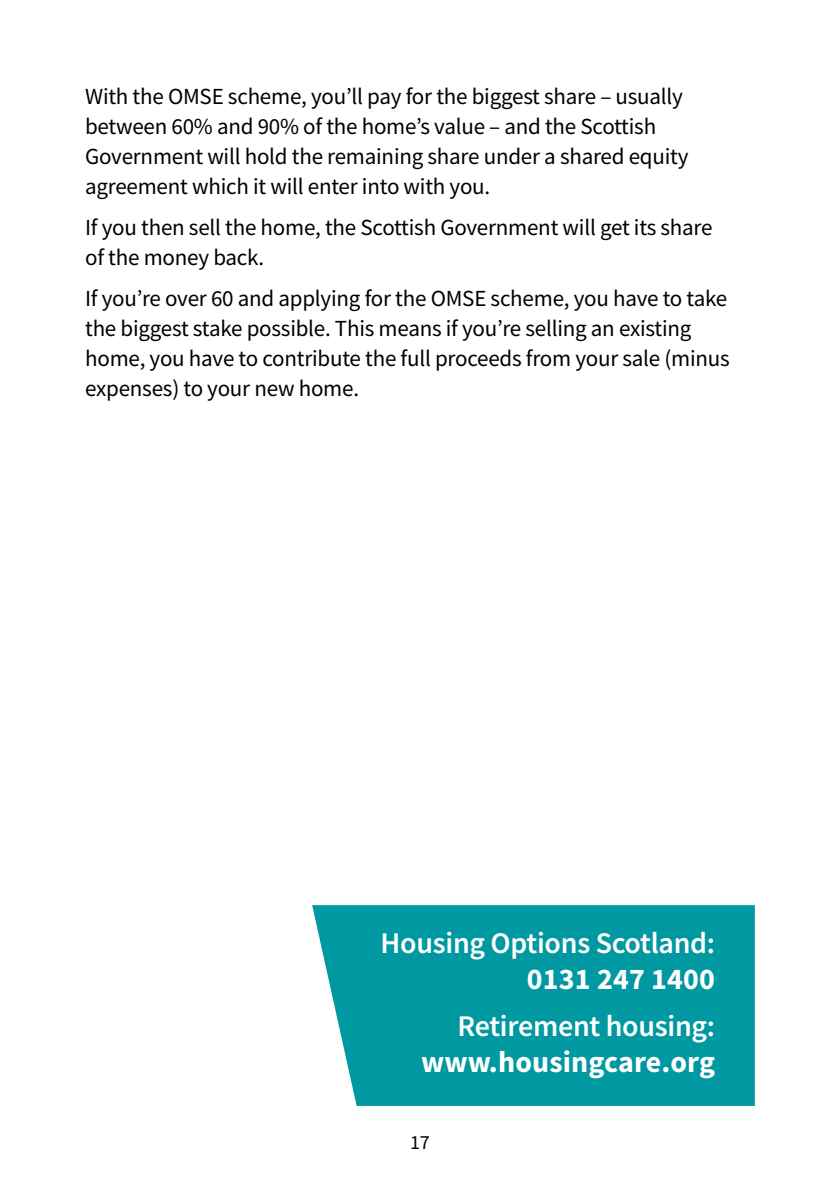
<style>
.page{position:relative;width:840px;height:1191px;background:#fff}
.page>*{position:absolute;margin:0;border:0;box-sizing:border-box;transform-origin:0 0}
.t1{font:600 30px "Source Sans Pro";letter-spacing:-.01em;color:#fff}
.t2{font:700 30px "Source Sans Pro";letter-spacing:.005em;color:#fff}
.t3{font:23px/30px "Source Sans Pro";letter-spacing:-.01em;color:#000}
.t4{font:20px "Source Sans Pro";color:#000}
</style>
<div class="page">
<div style="left:312px;top:905px;width:442px;height:201px;background:#0098a1"></div>
<p class="t3" style="left:85px;top:81px;width:604px">With the OMSE scheme, you’ll pay for the biggest share – usually between 60% and 90% of the home’s value – and the Scottish Government will hold the remaining share under a shared equity agreement which it will enter into with you.</p>
<p class="t3" style="left:85px;top:212px;width:628px">If you then sell the home, the Scottish Government will get its share of the money back.</p>
<p class="t3" style="left:85px;top:284px;width:646px">If you’re over 60 and applying for the OMSE scheme, you have to take the biggest stake possible. This means if you’re selling an existing home, you have to contribute the full proceeds from your sale (minus expenses) to your new home.</p>
<h1 class="t1" style="left:380px;top:923px;width:336px">Housing Options Scotland:</h1>
<h1 class="t2" style="left:526px;top:958px;width:190px">0131 247 1400</h1>
<h1 class="t1" style="left:457px;top:1006px;width:259px">Retirement housing:</h1>
<h1 class="t2" style="left:421px;top:1041px;width:295px">www.housingcare.org</h1>
<p class="t4" style="left:410px;top:1129px;width:21px">17</p>
</div>
